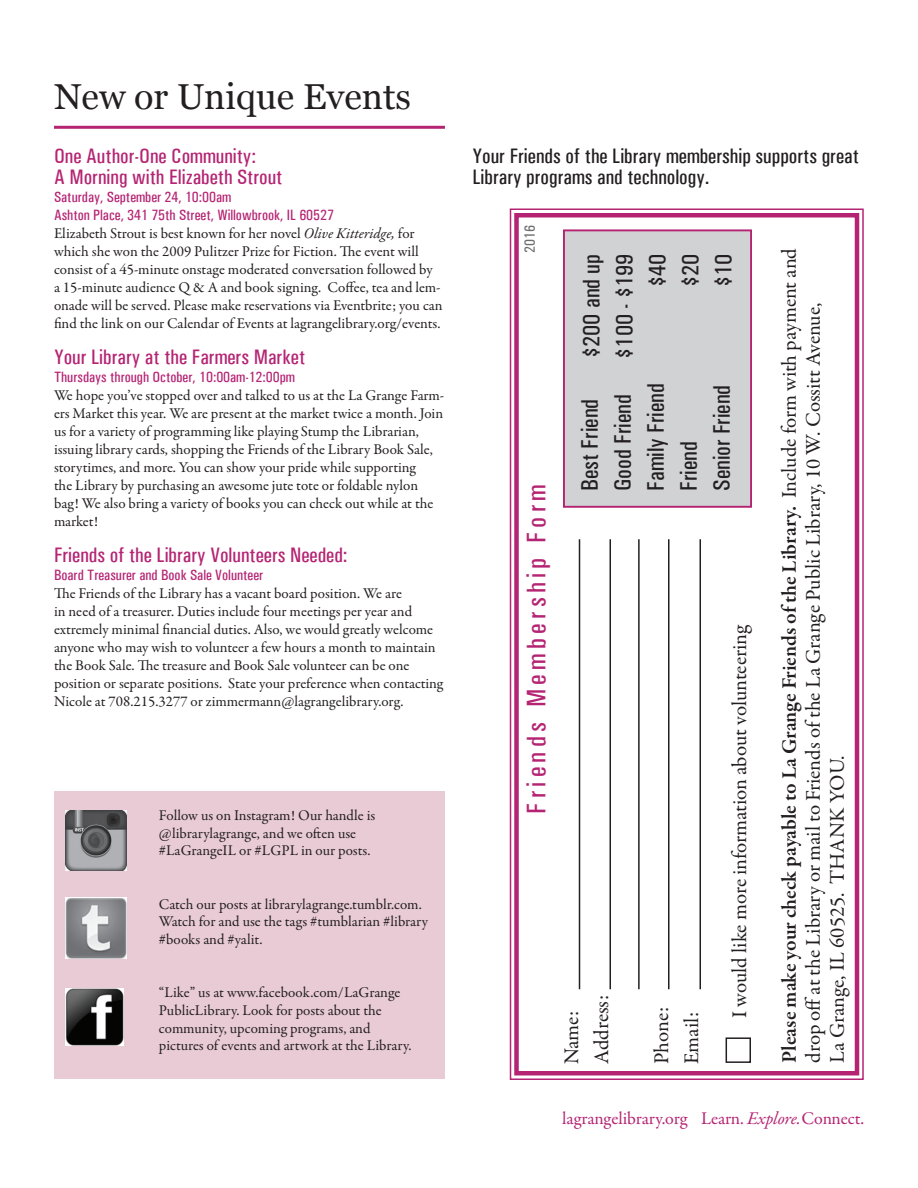
<style>
.page{position:relative;width:918px;height:1188px;background:#fff}
.page>*{position:absolute;margin:0;border:0;box-sizing:border-box;transform-origin:0 0}
.t1{font:36px "Georgia";color:#231f20}
.t2{font:500 condensed 27px "Univers";letter-spacing:.16em;color:#b52473}
.t3{font:500 condensed 24px/33px "Univers";color:#231f20}
.t4{font:21px/30px "Garamond Premr Pro";color:#231f20}
.t5{font:500 condensed 21px/21px "Univers";color:#b52473}
.t6{font:500 condensed 21px/21px "Univers";color:#231f20}
.t7{font:18px "Garamond Premr Pro";letter-spacing:-.01em;color:#b52473}
.t8{font:15px/18px "Garamond Premr Pro";letter-spacing:-.005em;color:#231f20}
.t9{font:500 condensed 15px/18px "Univers";color:#b52473}
.t10{font:500 condensed 15px "Univers";color:#6c6d70}
.s1{font-style:italic}
.s2{font-weight:600}
</style>
<div class="page">
<svg style="left:509px;top:208px;width:355px;height:872px"></svg>
<div style="left:514px;top:213px;width:345px;height:863px;border:4px solid #b52473"></div>
<div style="left:563px;top:229px;width:189px;height:279px;background:#d1d2d4;border:2px solid #b52473"></div>
<hr style="left:579px;top:539px;width:1px;height:450px;background:#231f20">
<hr style="left:610px;top:539px;width:1px;height:450px;background:#231f20">
<hr style="left:668px;top:539px;width:2px;height:450px;background:#231f20">
<hr style="left:700px;top:539px;width:1px;height:450px;background:#231f20">
<hr style="left:638px;top:539px;width:2px;height:450px;background:#231f20">
<div style="left:726px;top:1037px;width:25px;height:26px;border:2px solid #231f20"></div>
<div style="left:54px;top:792px;width:391px;height:287px;background:#e9cbd6"></div>
<img style="left:66px;top:988px;width:57px;height:57px">
<img style="left:66px;top:898px;width:60px;height:61px">
<img style="left:66px;top:810px;width:60px;height:61px">
<hr style="left:54px;top:126px;width:391px;height:3px;background:#b52473">
<h1 class="t1" style="left:54px;top:75px;width:359px">New or Unique Events</h1>
<h3 class="t5" style="left:54px;top:145px;width:230px">One Author-One Community:<br>A Morning with Elizabeth Strout</h3>
<p class="t9" style="left:54px;top:188px;width:281px">Saturday, September 24, 10:00am<br>Ashton Place, 341 75th Street, Willowbrook, IL 60527</p>
<p class="t8" style="left:54px;top:225px;width:390px">Elizabeth Strout is best known for her novel <span class="s1">Olive Kitteridge,</span> for which she won the 2009 Pulitzer Prize for Fiction. The event will consist of a 45-minute onstage moderated conversation followed by<br>a 15-minute audience Q &amp; A and book signing. Coffee, tea and lem&shy;onade will be served. Please make reservations via Eventbrite; you can find the link on our Calendar of Events at lagrangelibrary.org/events.</p>
<h3 class="t5" style="left:54px;top:346px;width:253px">Your Library at the Farmers Market</h3>
<p class="t9" style="left:54px;top:368px;width:242px">Thursdays through October, 10:00am-12:00pm</p>
<p class="t8" style="left:54px;top:387px;width:392px">We hope you’ve stopped over and talked to us at the La Grange Farm&shy;ers Market this year. We are present at the market twice a month. Join us for a variety of programming like playing Stump the Librarian, issuing library cards, shopping the Friends of the Library Book Sale, storytimes, and more. You can show your pride while supporting<br>the Library by purchasing an awesome jute tote or foldable nylon bag! We also bring a variety of books you can check out while at the market!</p>
<h3 class="t5" style="left:54px;top:544px;width:295px">Friends of the Library Volunteers Needed:</h3>
<p class="t9" style="left:54px;top:566px;width:211px">Board Treasurer and Book Sale Volunteer</p>
<p class="t8" style="left:54px;top:585px;width:391px">The Friends of the Library has a vacant board position. We are<br>in need of a treasurer. Duties include four meetings per year and extremely minimal financial duties. Also, we would greatly welcome anyone who may wish to volunteer a few hours a month to maintain the Book Sale. The treasure and Book Sale volunteer can be one position or separate positions. State your preference when contacting Nicole at 708.215.3277 or zimmermann@lagrangelibrary.org.</p>
<p class="t8" style="left:159px;top:807px;width:218px">Follow us on Instagram! Our handle is @librarylagrange, and we often use #LaGrangeIL or #LGPL in our posts.</p>
<p class="t8" style="left:159px;top:895px;width:271px">Catch our posts at librarylagrange.tumblr.com.<br>Watch for and use the tags #tumblarian #library #books and #yalit.</p>
<p class="t8" style="left:159px;top:984px;width:254px">“Like” us at www.facebook.com/LaGrange PublicLibrary. Look for posts about the community, upcoming programs, and pictures of events and artwork at the Library.</p>
<h3 class="t6" style="left:472px;top:145px;width:388px">Your Friends of the Library membership supports great<br>Library programs and technology.</h3>
<p class="t10" style="left:521px;top:253px;width:29px;rotate:-90deg">2016</p>
<h2 class="t2" style="left:521px;top:814px;width:331px;rotate:-90deg">Friends Membership Form</h2>
<h3 class="t3" style="left:575px;top:359px;width:106px;text-align:right;rotate:-90deg">$200 and up $100 - $199 $40<br>$20<br>$10</h3>
<h3 class="t4" style="left:778px;top:1063px;width:816px;line-height:24px;rotate:-90deg"><span class="s2">Please make your check payable to La Grange Friends of the Library.</span> Include form with payment and drop off at the Library or mail to Friends of the La Grange Public Library, 10 W. Cossitt Avenue,<br>La Grange, IL 60525. THANK YOU.</h3>
<h3 class="t3" style="left:573px;top:491px;width:109px;rotate:-90deg">Best Friend<br>Good Friend<br>Family Friend<br>Friend<br>Senior Friend</h3>
<h3 class="t4" style="left:725px;top:1018px;width:395px;rotate:-90deg">I would like more information about volunteering</h3>
<h3 class="t4" style="left:557px;top:1064px;width:71px;rotate:-90deg">Name:<br>Address:</h3>
<h3 class="t4" style="left:647px;top:1064px;width:59px;rotate:-90deg">Phone:<br>Email:</h3>
<p class="t7" style="left:562px;top:1107px;width:303px">lagrangelibrary.org Learn. <span class="s1">Explore.</span>Connect.</p>
</div>
